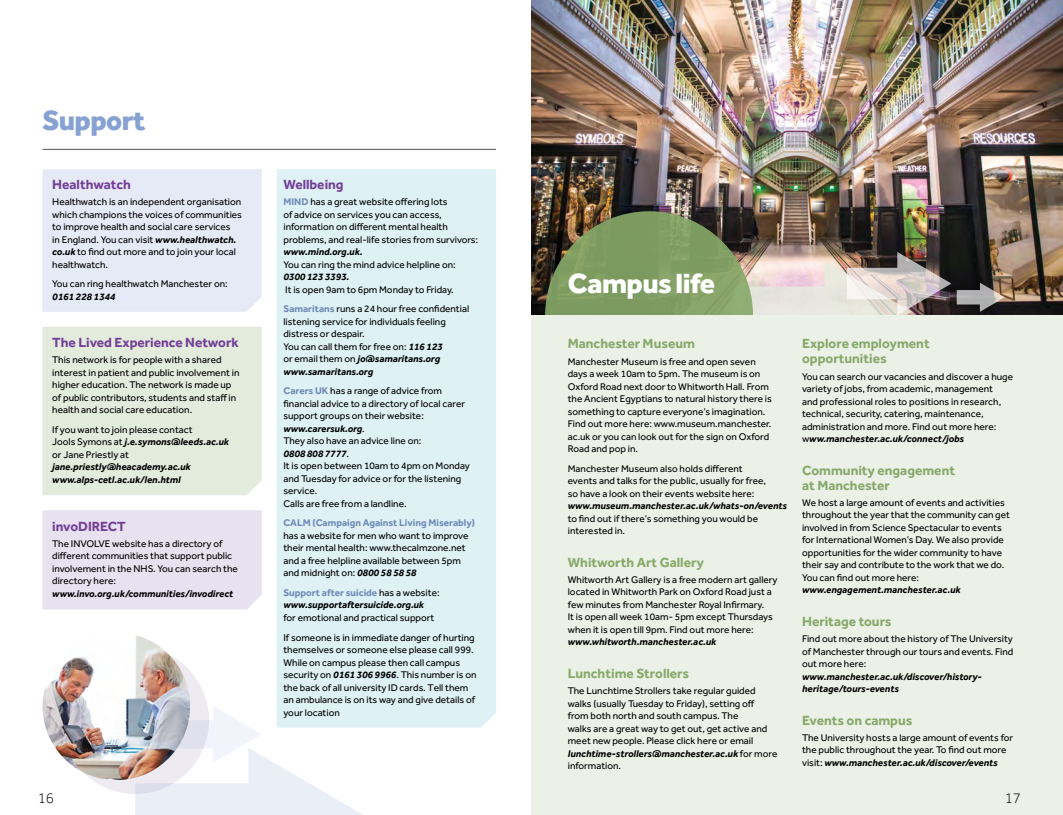
<style>
.page{position:relative;width:1063px;height:815px;background:#fff}
.page>*{position:absolute;margin:0;border:0;box-sizing:border-box;transform-origin:0 0}
.t1{font:800 28.75px "Effra";letter-spacing:-.02em;color:#fff}
.t2{font:800 28.75px "Effra";letter-spacing:-.02em;color:#87a1d3}
.t3{font:300 15px "Effra";color:#000}
.t4{font:700 13.75px/15px "Effra";color:#87a969}
.t5{font:700 13.75px "Effra";color:#743f98}
.t6{font:10px/12.5px "Effra";color:#000}
.t7{font:italic 700 10px/12.5px "Effra";color:#000}
.t8{font:700 10px "Effra";color:#708ab9}
.s1{font-weight:700;font-style:italic}
.s2{font-weight:700;color:#708ab9}
.s3{font-style:normal;color:#708ab9}
.s4{font-weight:400;font-style:normal}
</style>
<div class="page">
<img style="left:531px;top:0;width:532px;height:315px">
<div style="left:61px;top:646px;width:148px;height:148px;background:#edeaf1;border-radius:50%"></div>
<hr style="left:43px;top:149px;width:453px;height:1px;background:#5c4e58">
<img style="left:545px;top:211px;width:406px;height:104px">
<svg style="left:957px;top:283px;width:48px;height:29px"></svg>
<svg style="left:135px;top:706px;width:228px;height:109px"></svg>
<img style="left:43px;top:632px;width:147px;height:148px;border-radius:72px">
<div style="left:43px;top:169px;width:219px;height:143px;background:#e6eaf6"></div>
<div style="left:277px;top:169px;width:219px;height:559px;background:#def1f5"></div>
<div style="left:43px;top:327px;width:219px;height:168px;background:#e3ebdc"></div>
<div style="left:43px;top:510px;width:219px;height:99px;background:#e7e1f0"></div>
<div style="left:531px;top:315px;width:532px;height:500px;background:#ecf1e8"></div>
<h1 class="t2" style="left:43px;top:103px;width:105px">Support</h1>
<h3 class="t5" style="left:52px;top:176px;width:80px">Healthwatch</h3>
<p class="t6" style="left:52px;top:195px;width:191px">Healthwatch is an independent organisation which champions the voices of communities to improve health and social care services<br>in England. You can visit <span class="s1">www.healthwatch. co.uk</span> to find out more and to join your local healthwatch.</p>
<p class="t6" style="left:52px;top:277px;width:177px">You can ring healthwatch Manchester on:</p>
<p class="t7" style="left:52px;top:290px;width:65px">0161 228 1344</p>
<h3 class="t5" style="left:52px;top:334px;width:188px">The Lived Experience Network</h3>
<p class="t6" style="left:52px;top:354px;width:189px">This network is for people with a shared interest in patient and public involvement in higher education. The network is made up of public contributors, students and staff in health and social care education.</p>
<p class="t6" style="left:52px;top:423px;width:178px">If you want to join please contact<br>Jools Symons at <span class="s1">j.e.symons@leeds.ac.uk </span>or Jane Priestly at</p>
<p class="t7" style="left:52px;top:461px;width:140px">jane.priestly@heacademy.ac.uk www.alps-cetl.ac.uk/len.html</p>
<h3 class="t5" style="left:52px;top:518px;width:75px">invoDIRECT</h3>
<p class="t6" style="left:52px;top:537px;width:187px">The INVOLVE website has a directory of different communities that support public involvement in the NHS. You can search the directory here:</p>
<p class="t7" style="left:52px;top:587px;width:182px">www.invo.org.uk/communities/invodirect</p>
<h3 class="t5" style="left:283px;top:176px;width:62px">Wellbeing</h3>
<p class="t6" style="left:283px;top:195px;width:196px"><span class="s2">MIND</span> has a great website offering lots<br>of advice on services you can access, information on different mental health problems, and real-life stories from survivors:</p>
<p class="t7" style="left:283px;top:245px;width:81px">www.mind.org.uk.</p>
<p class="t6" style="left:283px;top:258px;width:174px">You can ring the mind advice helpline on:</p>
<p class="t7" style="left:283px;top:270px;width:67px">0300 123 3393.</p>
<p class="t6" style="left:283px;top:279px;width:187px;line-height:19.6px">It is open 9am to 6pm Monday to Friday.<br><span class="s2">Samaritans</span> runs a 24 hour free confidential</p>
<p class="t6" style="left:283px;top:315px;width:164px">listening service for individuals feeling distress or despair.<br>You can call them for free on: <span class="s1">116 123 </span>or email them on <span class="s1">jo@samaritans.org www.samaritans.org</span></p>
<p class="t6" style="left:283px;top:385px;width:188px"><span class="s2">Carers UK</span> has a range of advice from financial advice to a directory of local carer support groups on their website: <span class="s1">www.carersuk.org</span>.<br>They also have an advice line on:<br><span class="s1">0808 808 7777</span>.<br>It is open between 10am to 4pm on Monday and Tuesday for advice or for the listening service.<br>Calls are free from a landline.</p>
<p class="t8" style="left:283px;top:517px;width:193px">CALM (Campaign Against Living Miserably)</p>
<p class="t6" style="left:283px;top:529px;width:187px">has a website for men who want to improve their mental health: www.thecalmzone.net and a free helpline available between 5pm and midnight on: <span class="s1">0800 58 58 58</span></p>
<p class="t7" style="left:283px;top:586px;width:158px"><span class="s3">Support after suicide</span> <span class="s4">has a website: </span>www.supportaftersuicide.org.uk</p>
<p class="t6" style="left:283px;top:608px;width:193px;line-height:19.6px">for emotional and practical support<br>If someone is in immediate danger of hurting</p>
<p class="t6" style="left:283px;top:643px;width:195px">themselves or someone else please call 999.<br>While on campus please then call campus security on <span class="s1">0161 306 9966</span>. This number is on the back of all university ID cards. Tell them an ambulance is on its way and give details of your location</p>
<h1 class="t1" style="left:568px;top:265px;width:149px">Campus life</h1>
<h3 class="t4" style="left:568px;top:336px;width:129px">Manchester Museum</h3>
<p class="t6" style="left:568px;top:355px;width:206px">Manchester Museum is free and open seven days a week 10am to 5pm. The museum is on Oxford Road next door to Whitworth Hall. From the Ancient Egyptians to natural history there is something to capture everyone’s imagination.<br>Find out more here: www.museum.manchester. ac.uk or you can look out for the sign on Oxford Road and pop in.</p>
<p class="t6" style="left:568px;top:462px;width:200px">Manchester Museum also holds different events and talks for the public, usually for free, so have a look on their events website here:</p>
<p class="t7" style="left:568px;top:499px;width:221px">www.museum.manchester.ac.uk/whats-on/events</p>
<p class="t6" style="left:568px;top:512px;width:192px">to find out if there’s something you would be interested in.</p>
<h3 class="t4" style="left:568px;top:554px;width:138px">Whitworth Art Gallery</h3>
<p class="t6" style="left:568px;top:573px;width:211px">Whitworth Art Gallery is a free modern art gallery located in Whitworth Park on Oxford Road just a few minutes from Manchester Royal Infirmary.<br>It is open all week 10am- 5pm except Thursdays when it is open till 9pm. Find out more here:</p>
<p class="t7" style="left:568px;top:636px;width:150px">www.whitworth.manchester.ac.uk</p>
<h3 class="t4" style="left:568px;top:666px;width:123px">Lunchtime Strollers</h3>
<p class="t6" style="left:568px;top:684px;width:211px">The Lunchtime Strollers take regular guided walks (usually Tuesday to Friday), setting off from both north and south campus. The<br>walks are a great way to get out, get active and meet new people. Please click here or email <span class="s1">lunchtime-strollers@manchester.ac.uk</span> for more information.</p>
<h3 class="t4" style="left:802px;top:336px;width:129px">Explore employment opportunities</h3>
<p class="t6" style="left:802px;top:370px;width:213px">You can search our vacancies and discover a huge variety of jobs, from academic, management<br>and professional roles to positions in research, technical, security, catering, maintenance, administration and more. Find out more here: w<span class="s1">ww.manchester.ac.uk/connect/jobs</span></p>
<h3 class="t4" style="left:802px;top:462px;width:155px">Community engagement at Manchester</h3>
<p class="t6" style="left:802px;top:496px;width:209px">We host a large amount of events and activities throughout the year that the community can get involved in from Science Spectacular to events for International Women’s Day. We also provide opportunities for the wider community to have their say and contribute to the work that we do.<br>You can find out more here:</p>
<p class="t7" style="left:802px;top:583px;width:160px">www.engagement.manchester.ac.uk</p>
<h3 class="t4" style="left:802px;top:614px;width:91px">Heritage tours</h3>
<p class="t6" style="left:802px;top:632px;width:213px;text-align:justify">Find out more about the history of The University of Manchester through our tours and events. Find out more here:</p>
<p class="t7" style="left:802px;top:670px;width:181px">www.manchester.ac.uk/discover/history&shy;heritage/tours-events</p>
<h3 class="t4" style="left:802px;top:712px;width:112px">Events on campus</h3>
<p class="t6" style="left:802px;top:731px;width:212px">The University hosts a large amount of events for the public throughout the year. To find out more visit: <span class="s1">www.manchester.ac.uk/discover/events</span></p>
<h2 class="t3" style="left:38px;top:789px;width:18px">16</h2>
<h2 class="t3" style="left:1005px;top:789px;width:18px">17</h2>
</div>
